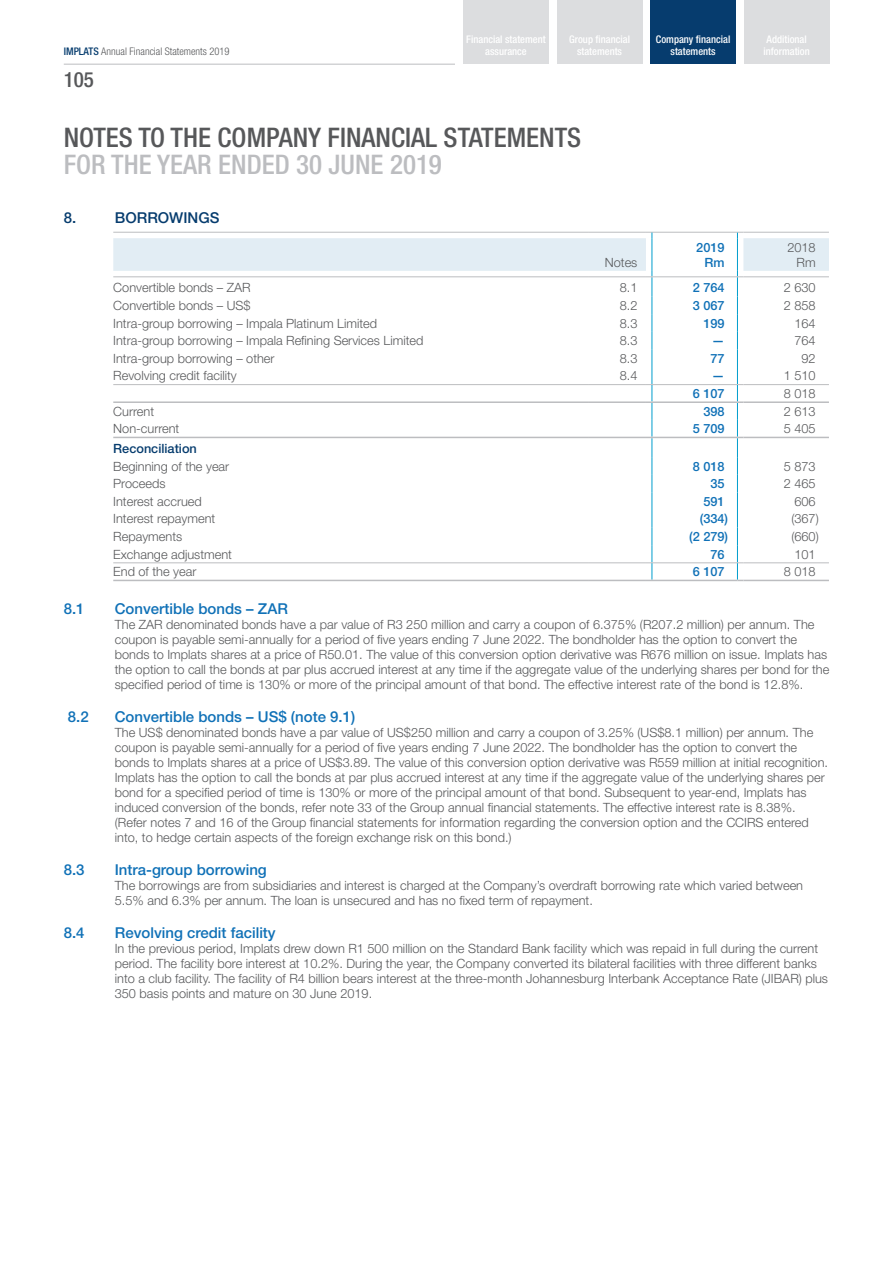
<style>
.page{position:relative;width:893px;height:1263px;background:#fff}
.page>*{position:absolute;margin:0;border:0;box-sizing:border-box;transform-origin:0 0}
.t1{font:500 condensed 27px "Helvetica Neue LT Std";color:#57585a}
.t2{font:500 condensed 27px "Helvetica Neue LT Std";color:#bcbdc0}
.t3{font:500 condensed 21px "Helvetica Neue LT Std";color:#57585a}
.t4{font:500 15px "Helvetica Neue LT Std";color:#1071b7}
.t5{font:500 15px "Helvetica Neue LT Std";color:#063c6e}
.t6{font:300 12.75px/15px "Helvetica Neue LT Std";color:#57585a}
.t7{font:500 12.75px/15px "Helvetica Neue LT Std";color:#1071b7;text-align:right}
.t8{font:500 12.75px "Helvetica Neue LT Std";color:#063c6e}
.t9{font:500 condensed 10.5px/12px "Helvetica Neue LT Std";color:#fff;text-align:center}
.t10{font:300 condensed 10.5px "Helvetica Neue LT Std";color:#57585a}
.s1{font-weight:500;color:#063c6e}
</style>
<div class="page">
<svg style="left:113px;top:232px;width:716px;height:349px"></svg>
<hr style="left:743px;top:437px;width:86px;height:1px;background:#bcbdc0">
<div style="left:651px;top:0;width:85px;height:64px;background:#063c6e"></div>
<div style="left:557px;top:0;width:85px;height:64px;background:#dcdddf"></div>
<div style="left:463px;top:0;width:86px;height:64px;background:#dcdddf"></div>
<div style="left:744px;top:0;width:85px;height:64px;background:#dcdddf"></div>
<hr style="left:64px;top:64px;width:391px;height:1px;background:#bcbdc0">
<p class="t10" style="left:64px;top:46px;width:167px"><span class="s1">IMPLATS</span> Annual Financial Statements 2019</p>
<h2 class="t3" style="left:64px;top:67px;width:32px">105</h2>
<p class="t9" style="left:569px;top:33px;width:62px">Group financial statements</p>
<p class="t9" style="left:656px;top:33px;width:76px">Company financial statements</p>
<p class="t9" style="left:466px;top:33px;width:81px">Financial statement assurance</p>
<p class="t9" style="left:763px;top:33px;width:48px;text-align:left">Additional information</p>
<h1 class="t1" style="left:64px;top:121px;width:519px">NOTES TO THE COMPANY FINANCIAL STATEMENTS</h1>
<h1 class="t2" style="left:64px;top:148px;width:380px">FOR THE YEAR ENDED 30 JUNE 2019</h1>
<p class="t5" style="left:64px;top:209px;width:14px">8.</p>
<p class="t5" style="left:115px;top:209px;width:106px">BORROWINGS</p>
<p class="t6" style="left:605px;top:254px;width:34px">Notes</p>
<p class="t7" style="left:696px;top:239px;width:30px">2019<br>Rm</p>
<p class="t6" style="left:787px;top:239px;width:30px;text-align:right">2018<br>Rm</p>
<p class="t6" style="left:113px;top:280px;width:139px">Convertible bonds – ZAR</p>
<p class="t6" style="left:620px;top:280px;width:19px">8.1</p>
<p class="t7" style="left:693px;top:280px;width:33px">2 764</p>
<p class="t6" style="left:784px;top:280px;width:33px">2 630</p>
<p class="t6" style="left:113px;top:298px;width:139px">Convertible bonds – US$</p>
<p class="t6" style="left:620px;top:298px;width:19px">8.2</p>
<p class="t7" style="left:693px;top:298px;width:33px">3 067</p>
<p class="t6" style="left:784px;top:298px;width:33px">2 858</p>
<p class="t6" style="left:113px;top:315px;width:265px">Intra-group borrowing – Impala Platinum Limited</p>
<p class="t6" style="left:620px;top:315px;width:19px">8.3</p>
<p class="t7" style="left:703px;top:315px;width:23px">199</p>
<p class="t6" style="left:794px;top:315px;width:23px">164</p>
<p class="t6" style="left:113px;top:333px;width:312px">Intra-group borrowing – Impala Refining Services Limited</p>
<p class="t6" style="left:620px;top:333px;width:19px">8.3</p>
<p class="t7" style="left:712px;top:333px;width:14px">—</p>
<p class="t6" style="left:794px;top:333px;width:23px">764</p>
<p class="t6" style="left:113px;top:350px;width:163px">Intra-group borrowing – other</p>
<p class="t6" style="left:620px;top:350px;width:19px">8.3</p>
<p class="t7" style="left:710px;top:351px;width:16px">77</p>
<p class="t6" style="left:801px;top:350px;width:16px">92</p>
<p class="t6" style="left:113px;top:368px;width:125px">Revolving credit facility</p>
<p class="t6" style="left:620px;top:368px;width:19px">8.4</p>
<p class="t7" style="left:712px;top:368px;width:14px">—</p>
<p class="t6" style="left:784px;top:368px;width:33px">1 510</p>
<p class="t7" style="left:693px;top:386px;width:33px">6 107</p>
<p class="t6" style="left:784px;top:386px;width:33px">8 018</p>
<p class="t6" style="left:113px;top:403px;width:42px">Current</p>
<p class="t7" style="left:703px;top:403px;width:23px">398</p>
<p class="t6" style="left:784px;top:403px;width:33px">2 613</p>
<p class="t6" style="left:113px;top:421px;width:68px">Non-current</p>
<p class="t7" style="left:693px;top:421px;width:33px">5 709</p>
<p class="t6" style="left:784px;top:421px;width:33px">5 405</p>
<p class="t8" style="left:113px;top:441px;width:85px">Reconciliation</p>
<p class="t6" style="left:113px;top:458px;width:117px">Beginning of the year</p>
<p class="t7" style="left:693px;top:458px;width:33px">8 018</p>
<p class="t6" style="left:784px;top:458px;width:33px">5 873</p>
<p class="t6" style="left:113px;top:476px;width:54px">Proceeds</p>
<p class="t7" style="left:710px;top:476px;width:16px">35</p>
<p class="t6" style="left:784px;top:476px;width:33px">2 465</p>
<p class="t6" style="left:113px;top:493px;width:90px">Interest accrued</p>
<p class="t7" style="left:703px;top:494px;width:23px">591</p>
<p class="t6" style="left:794px;top:493px;width:23px">606</p>
<p class="t6" style="left:113px;top:511px;width:104px">Interest repayment</p>
<p class="t7" style="left:700px;top:511px;width:30px">(334)</p>
<p class="t6" style="left:791px;top:511px;width:29px">(367)</p>
<p class="t6" style="left:113px;top:529px;width:70px">Repayments</p>
<p class="t7" style="left:689px;top:529px;width:40px">(2 279)</p>
<p class="t6" style="left:791px;top:529px;width:29px">(660)</p>
<p class="t6" style="left:113px;top:546px;width:120px">Exchange adjustment</p>
<p class="t7" style="left:710px;top:546px;width:16px">76</p>
<p class="t6" style="left:794px;top:546px;width:23px">101</p>
<p class="t6" style="left:113px;top:564px;width:85px">End of the year</p>
<p class="t7" style="left:693px;top:564px;width:33px">6 107</p>
<p class="t6" style="left:784px;top:564px;width:33px">8 018</p>
<p class="t4" style="left:64px;top:600px;width:22px">8.1</p>
<p class="t4" style="left:115px;top:600px;width:175px">Convertible bonds – ZAR</p>
<p class="t6" style="left:115px;top:617px;width:716px">The ZAR denominated bonds have a par value of R3 250 million and carry a coupon of 6.375% (R207.2 million) per annum. The coupon is payable semi-annually for a period of five years ending 7 June 2022. The bondholder has the option to convert the bonds to Implats shares at a price of R50.01. The value of this conversion option derivative was R676 million on issue. Implats has the option to call the bonds at par plus accrued interest at any time if the aggregate value of the underlying shares per bond for the specified period of time is 130% or more of the principal amount of that bond. The effective interest rate of the bond is 12.8%.</p>
<p class="t4" style="left:68px;top:708px;width:22px">8.2</p>
<p class="t4" style="left:115px;top:708px;width:242px">Convertible bonds – US$ (note 9.1)</p>
<p class="t6" style="left:115px;top:725px;width:715px">The US$ denominated bonds have a par value of US$250 million and carry a coupon of 3.25% (US$8.1 million) per annum. The coupon is payable semi-annually for a period of five years ending 7 June 2022. The bondholder has the option to convert the bonds to Implats shares at a price of US$3.89. The value of this conversion option derivative was R559 million at initial recognition.<br>Implats has the option to call the bonds at par plus accrued interest at any time if the aggregate value of the underlying shares per bond for a specified period of time is 130% or more of the principal amount of that bond. Subsequent to year-end, Implats has induced conversion of the bonds, refer note 33 of the Group annual financial statements. The effective interest rate is 8.38%. (Refer notes 7 and 16 of the Group financial statements for information regarding the conversion option and the CCIRS entered into, to hedge certain aspects of the foreign exchange risk on this bond.)</p>
<p class="t4" style="left:64px;top:861px;width:22px">8.3</p>
<p class="t4" style="left:115px;top:861px;width:154px">Intra-group borrowing</p>
<p class="t6" style="left:115px;top:878px;width:690px">The borrowings are from subsidiaries and interest is charged at the Company’s overdraft borrowing rate which varied between<br>5.5% and 6.3% per annum. The loan is unsecured and has no fixed term of repayment.</p>
<p class="t4" style="left:64px;top:924px;width:22px">8.4</p>
<p class="t4" style="left:115px;top:924px;width:162px">Revolving credit facility</p>
<p class="t6" style="left:115px;top:941px;width:715px">In the previous period, Implats drew down R1 500 million on the Standard Bank facility which was repaid in full during the current period. The facility bore interest at 10.2%. During the year, the Company converted its bilateral facilities with three different banks into a club facility. The facility of R4 billion bears interest at the three-month Johannesburg Interbank Acceptance Rate (JIBAR) plus 350 basis points and mature on 30 June 2019.</p>
</div>
